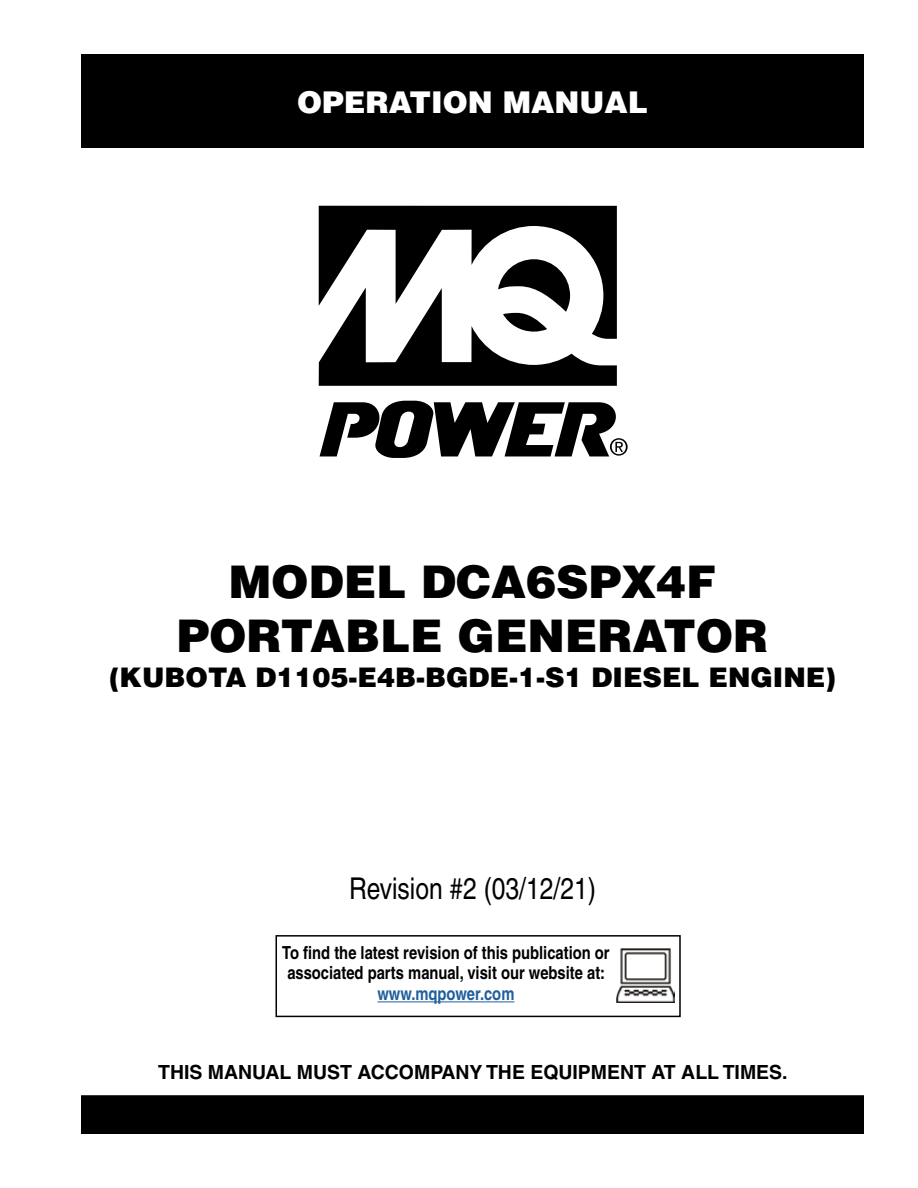
<style>
.page{position:relative;width:918px;height:1188px;background:#fff}
.page>*{position:absolute;margin:0;border:0;box-sizing:border-box;transform-origin:0 0}
.t1{font:900 45px/54px "Helvetica";color:#000;text-align:center}
.t2{font:condensed 30px "Helvetica";color:#000}
.t3{font:900 30px "Helvetica";color:#fff}
.t4{font:900 27px "Helvetica";color:#000}
.t5{font:700 19.5px "Helvetica";color:#000}
.t6{font:700 condensed 18px/20.7px "Helvetica";color:#000}
.t7{font:700 condensed 18px "Helvetica";color:#215e9e}
</style>
<div class="page">
<div style="left:82px;top:1096px;width:781px;height:37px;background:#000"></div>
<div style="left:81px;top:1095px;width:783px;height:39px;border:2px solid #000"></div>
<div style="left:81px;top:54px;width:783px;height:94px;background:#000"></div>
<svg style="left:319px;top:206px;width:298px;height:252px"></svg>
<svg style="left:610px;top:438px;width:18px;height:18px"></svg>
<div style="left:276px;top:935px;width:405px;height:82px;border:2px solid #000"></div>
<img style="left:617px;top:949px;width:57px;height:54px">
<hr style="left:377px;top:1001px;width:137px;height:1px;background:#215e9e">
<h2 class="t3" style="left:297px;top:83px;width:352px">OPERATION MANUAL</h2>
<h1 class="t1" style="left:177px;top:553px;width:593px">MODEL DCA6SPX4F<br>PORTABLE GENERATOR</h1>
<h3 class="t4" style="left:109px;top:659px;width:728px">(KUBOTA D1105-E4B-BGDE-1-S1 DIESEL ENGINE)</h3>
<h2 class="t2" style="left:349px;top:871px;width:248px">Revision #2 (03/12/21)</h2>
<p class="t6" style="left:282px;top:942px;width:329px">To find the latest revision of this publication or associated parts manual, visit our website at:</p>
<p class="t7" style="left:377px;top:983px;width:138px">www.mqpower.com</p>
<p class="t5" style="left:158px;top:1060px;width:631px">THIS MANUAL MUST ACCOMPANY THE EQUIPMENT AT ALL TIMES.</p>
</div>
